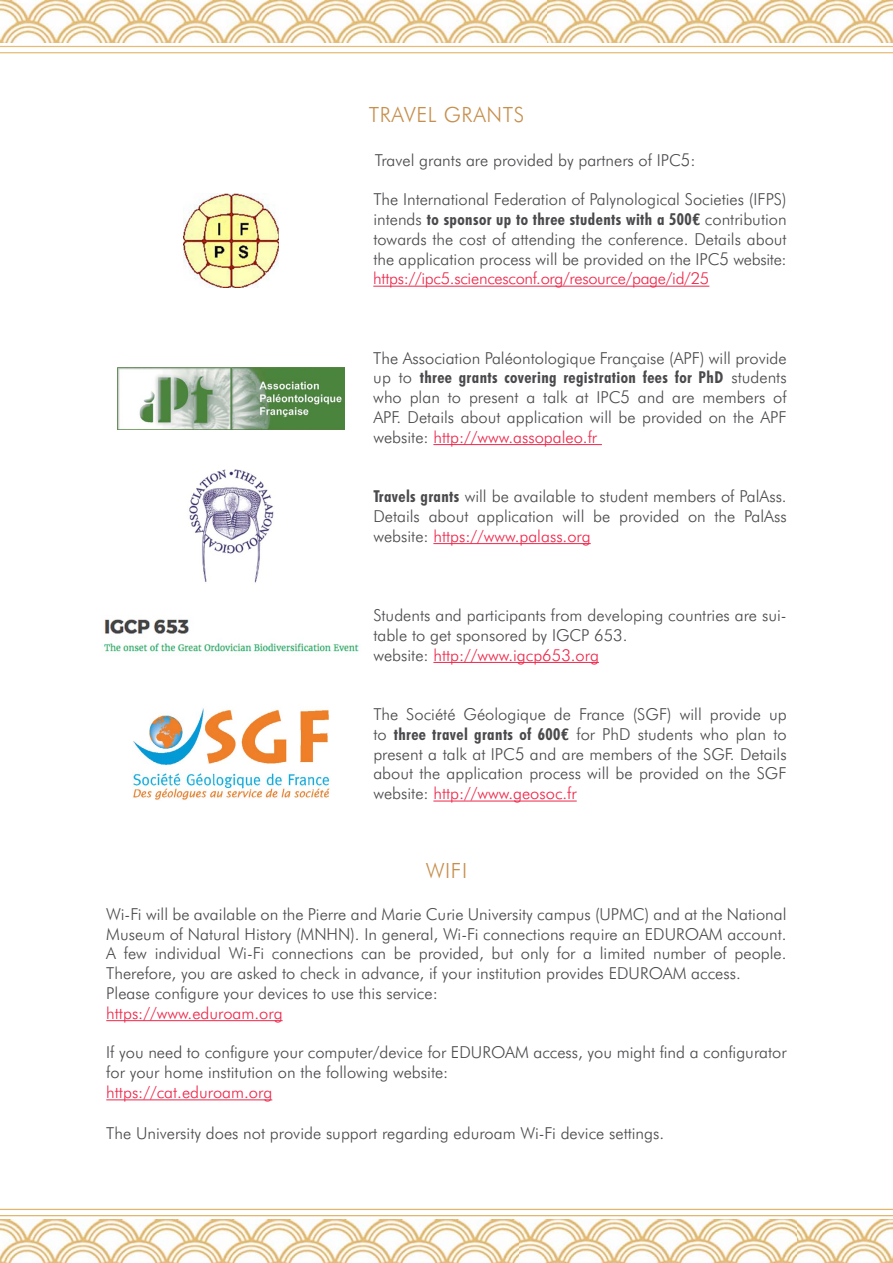
<style>
.page{position:relative;width:893px;height:1263px;background:#fff}
.page>*{position:absolute;margin:0;border:0;box-sizing:border-box;transform-origin:0 0}
.t1{font:300 21px "Futura BT";letter-spacing:.03em;color:#c68f4d}
.t2{font:300 16.5px/19.8px "Futura BT";color:#4a4a4d;text-align:justify}
.t3{font:300 16.5px "Futura BT";color:#ee274a}
.s1{font-size:17.85px}
.s2{font-weight:700;font-stretch:condensed}
.s3{font-family:"Helvetica Neue";font-weight:700;font-stretch:condensed}
.s4{color:#ee274a}
</style>
<div class="page">
<hr style="left:0;top:46px;width:893px;height:1px;background:#e6bb75">
<hr style="left:0;top:52px;width:893px;height:1px;background:#e6bb75">
<hr style="left:0;top:1209px;width:893px;height:1px;background:#e2b56c">
<hr style="left:0;top:1215px;width:893px;height:1px;background:#e2b56c">
<img style="left:0;top:0;width:269px;height:43px">
<img style="left:269px;top:0;width:292px;height:43px">
<img style="left:548px;top:0;width:278px;height:42px">
<img style="left:826px;top:0;width:67px;height:43px">
<img style="left:0;top:1220px;width:240px;height:43px">
<img style="left:240px;top:1220px;width:279px;height:43px">
<img style="left:519px;top:1219px;width:278px;height:44px">
<img style="left:797px;top:1219px;width:96px;height:44px">
<hr style="left:373px;top:286px;width:336px;height:1px;background:#ee274a">
<hr style="left:433px;top:444px;width:169px;height:1px;background:#ee274a">
<hr style="left:433px;top:543px;width:158px;height:1px;background:#ee274a">
<hr style="left:433px;top:662px;width:166px;height:1px;background:#ee274a">
<hr style="left:433px;top:801px;width:144px;height:1px;background:#ee274a">
<hr style="left:106px;top:1020px;width:177px;height:1px;background:#ee274a">
<hr style="left:106px;top:1099px;width:166px;height:1px;background:#ee274a">
<img style="left:183px;top:193px;width:96px;height:94px">
<img style="left:118px;top:367px;width:226px;height:62px">
<img style="left:189px;top:470px;width:85px;height:113px">
<img style="left:132px;top:708px;width:198px;height:93px">
<img style="left:104px;top:619px;width:255px;height:36px">
<p class="t1" style="left:369px;top:102px;width:157px">TRAVEL GRANTS</p>
<p class="t2" style="left:375px;top:150px;width:322px">Travel grants are provided by partners of IPC<span class="s1">5</span>:</p>
<p class="t2" style="left:373px;top:189px;width:415px">The International Federation of Palynological Societies (IFPS) intends <span class="s2">to sponsor up to three students with a 500</span><span class="s3">€</span> contribution towards the cost of attending the conference. Details about the application process will be provided on the IPC<span class="s1">5</span> website: <span class="s4">https://ipc5.sciencesconf.org/resource/page/id/25</span></p>
<p class="t2" style="left:373px;top:348px;width:415px">The Association Paléontologique Française (APF) will provide up to <span class="s2">three grants covering registration fees for PhD</span> students who plan to present a talk at IPC<span class="s1">5</span> and are members of APF. Details about application will be provided on the APF website: <span class="s4">http://www.assopaleo.fr</span></p>
<p class="t2" style="left:373px;top:486px;width:415px"><span class="s2">Travels grants</span> will be available to student members of PalAss.<br>Details about application will be provided on the PalAss website: <span class="s4">https://www.palass.org</span></p>
<p class="t2" style="left:373px;top:605px;width:415px;text-align:left">Students and participants from developing countries are sui&shy;table to get sponsored by IGCP 653.<br>website: <span class="s4">http://www.igcp653.org</span></p>
<p class="t2" style="left:373px;top:704px;width:415px">The Société Géologique de France (SGF) will provide up to <span class="s2">three travel grants of 600</span><span class="s3">€</span> for PhD students who plan to present a talk at IPC<span class="s1">5</span> and are members of the SGF. Details about the application process will be provided on the SGF website: <span class="s4">http://www.geosoc.fr</span></p>
<p class="t1" style="left:426px;top:858px;width:43px">WIFI</p>
<p class="t2" style="left:106px;top:904px;width:682px;text-align:left">Wi-Fi will be available on the Pierre and Marie Curie University campus (UPMC) and at the National Museum of Natural History (MNHN). In general, Wi-Fi connections require an EDUROAM account.<br>A few individual Wi-Fi connections can be provided, but only for a limited number of people.<br>Therefore, you are asked to check in advance, if your institution provides EDUROAM access.<br>Please configure your devices to use this service:</p>
<p class="t3" style="left:106px;top:1003px;width:178px">https://www.eduroam.org</p>
<p class="t2" style="left:106px;top:1042px;width:682px">If you need to configure your computer/device for EDUROAM access, you might find a configurator for your home institution on the following website:</p>
<p class="t3" style="left:106px;top:1082px;width:167px">https://cat.eduroam.org</p>
<p class="t2" style="left:106px;top:1123px;width:559px">The University does not provide support regarding eduroam Wi-Fi device settings.</p>
</div>
